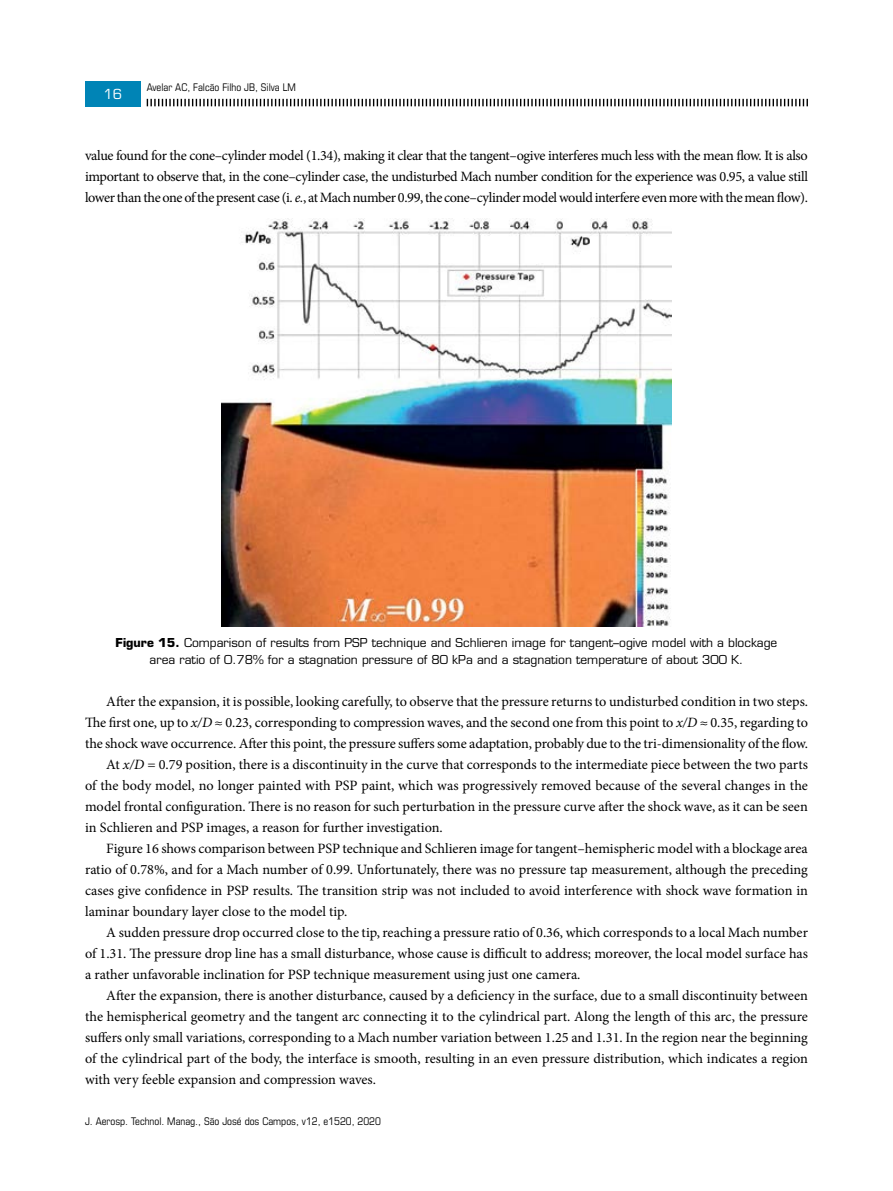
<style>
.page{position:relative;width:893px;height:1191px;background:#fff}
.page>*{position:absolute;margin:0;border:0;box-sizing:border-box;transform-origin:0 0}
.t1{font:14.25px/21px "Minion Pro";letter-spacing:-.005em;color:#000;text-align:justify}
.t2{font:13.5px "Eurostile LT Std";color:#fff}
.t3{font:12px/16.5px "Eurostile LT Std";color:#000;text-align:center}
.t4{font:condensed 10.5px "Eurostile LT Std";color:#000}
.s1{font-style:italic}
.s2{font-weight:700}
</style>
<div class="page">
<svg style="left:147px;top:99px;width:661px;height:7px"></svg>
<div style="left:85px;top:81px;width:55px;height:25px;background:#0084b6"></div>
<img style="left:221px;top:218px;width:451px;height:408px">
<p class="t2" style="left:103px;top:86px;width:20px">16</p>
<p class="t4" style="left:147px;top:81px;width:151px">Avelar AC, Falcão Filho JB, Silva LM</p>
<p class="t1" style="left:85px;top:144px;width:724px">value found for the cone–cylinder model (1.34), making it clear that the tangent–ogive interferes much less with the mean flow. It is also important to observe that, in the cone–cylinder case, the undisturbed Mach number condition for the experience was 0.95, a value still lower than the one of the present case (i<span class="s1">. e.</span>, at Mach number 0.99, the cone–cylinder model would interfere even more with the mean flow).</p>
<p class="t3" style="left:116px;top:634px;width:663px"><span class="s2">Figure 15.</span> Comparison of results from PSP technique and Schlieren image for tangent–ogive model with a blockage area ratio of 0.78% for a stagnation pressure of 80 kPa and a stagnation temperature of about 300 K.</p>
<p class="t1" style="left:106px;top:690px;width:703px">After the expansion, it is possible, looking carefully, to observe that the pressure returns to undisturbed condition in two steps.</p>
<p class="t1" style="left:85px;top:711px;width:724px">The first one, up to <span class="s1">x/D</span> ≈ 0.23, corresponding to compression waves, and the second one from this point to <span class="s1">x/D</span> ≈ 0.35, regarding to</p>
<p class="t1" style="left:85px;top:732px;width:725px">the shock wave occurrence. After this point, the pressure suffers some adaptation, probably due to the tri-dimensionality of the flow.</p>
<p class="t1" style="left:106px;top:753px;width:703px">At <span class="s1">x/D</span> = 0.79 position, there is a discontinuity in the curve that corresponds to the intermediate piece between the two parts</p>
<p class="t1" style="left:85px;top:774px;width:724px">of the body model, no longer painted with PSP paint, which was progressively removed because of the several changes in the</p>
<p class="t1" style="left:85px;top:795px;width:724px">model frontal configuration. There is no reason for such perturbation in the pressure curve after the shock wave, as it can be seen</p>
<p class="t1" style="left:85px;top:816px;width:359px">in Schlieren and PSP images, a reason for further investigation.</p>
<p class="t1" style="left:106px;top:837px;width:703px">Figure 16 shows comparison between PSP technique and Schlieren image for tangent–hemispheric model with a blockage area</p>
<p class="t1" style="left:85px;top:859px;width:724px">ratio of 0.78%, and for a Mach number of 0.99. Unfortunately, there was no pressure tap measurement, although the preceding</p>
<p class="t1" style="left:85px;top:880px;width:724px">cases give confidence in PSP results. The transition strip was not included to avoid interference with shock wave formation in</p>
<p class="t1" style="left:85px;top:901px;width:264px">laminar boundary layer close to the model tip.</p>
<p class="t1" style="left:106px;top:922px;width:703px">A sudden pressure drop occurred close to the tip, reaching a pressure ratio of 0.36, which corresponds to a local Mach number</p>
<p class="t1" style="left:85px;top:943px;width:724px">of 1.31. The pressure drop line has a small disturbance, whose cause is difficult to address; moreover, the local model surface has</p>
<p class="t1" style="left:85px;top:964px;width:497px">a rather unfavorable inclination for PSP technique measurement using just one camera.</p>
<p class="t1" style="left:106px;top:985px;width:703px">After the expansion, there is another disturbance, caused by a deficiency in the surface, due to a small discontinuity between</p>
<p class="t1" style="left:85px;top:1006px;width:724px">the hemispherical geometry and the tangent arc connecting it to the cylindrical part. Along the length of this arc, the pressure</p>
<p class="t1" style="left:85px;top:1027px;width:724px">suffers only small variations, corresponding to a Mach number variation between 1.25 and 1.31. In the region near the beginning</p>
<p class="t1" style="left:85px;top:1048px;width:724px">of the cylindrical part of the body, the interface is smooth, resulting in an even pressure distribution, which indicates a region</p>
<p class="t1" style="left:85px;top:1069px;width:293px">with very feeble expansion and compression waves.</p>
<p class="t4" style="left:85px;top:1114px;width:297px">J. Aerosp. Technol. Manag., São José dos Campos, v12, e1520, 2020</p>
</div>
